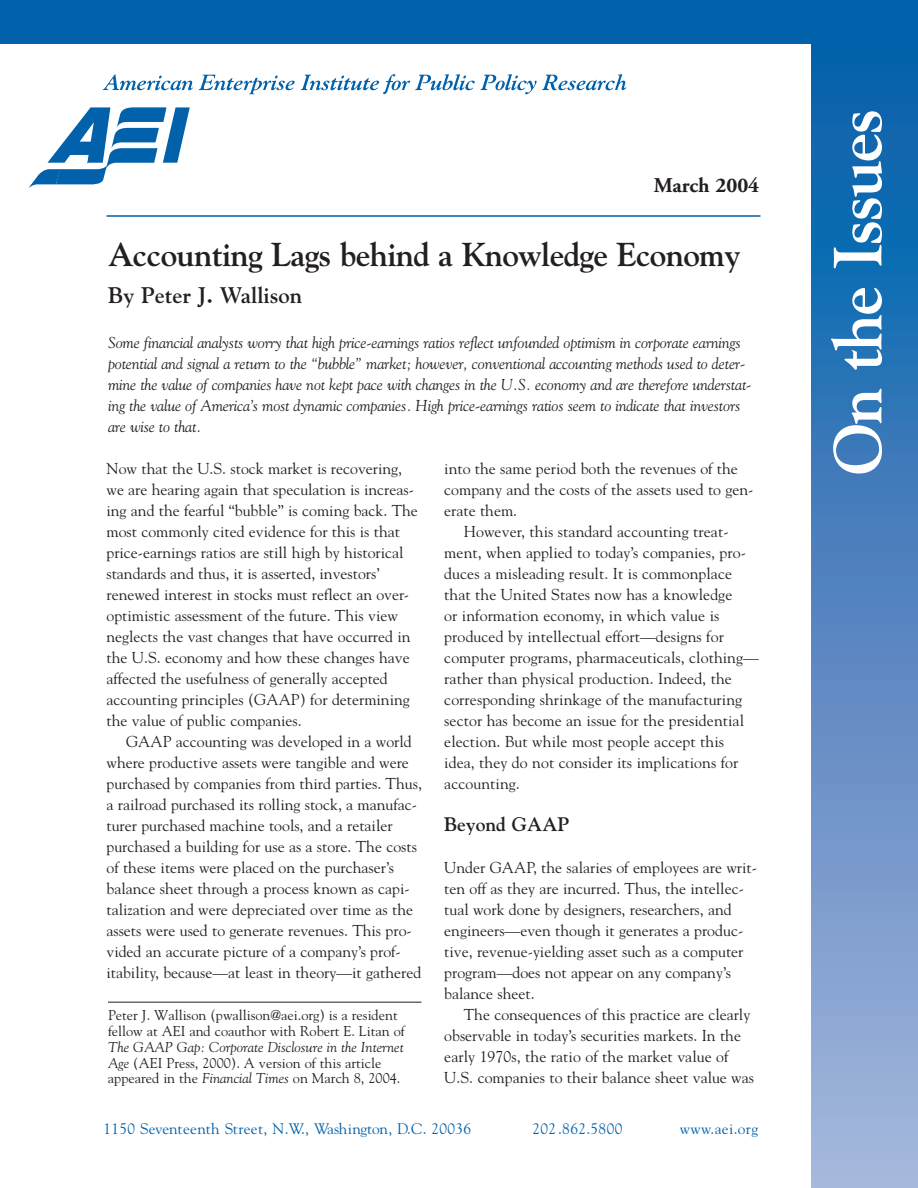
<style>
.page{position:relative;width:918px;height:1188px;background:#fff}
.page>*{position:absolute;margin:0;border:0;box-sizing:border-box;transform-origin:0 0}
.t1{font:700 67.5px "Goudy";letter-spacing:-.035em;color:#fff}
.t2{font:700 33px "Goudy";letter-spacing:-.02em;color:#231f20}
.t3{font:700 22.5px "Goudy";color:#231f20}
.t4{font:700 21px "Adobe Garamond";color:#231f20}
.t5{font:700 19.5px "Goudy";color:#231f20}
.t6{font:15.75px/21px "Goudy";color:#231f20}
.t7{font:italic 15.75px/21px "Goudy";letter-spacing:-.01em;color:#231f20}
.t8{font:15.3px "Goudy";letter-spacing:.025em;color:#0161aa}
.t9{font:14.25px/15.8px "Goudy";color:#231f20}
.s1{font-style:italic}
</style>
<div class="page">
<svg style="left:812px;top:44px;width:106px;height:1144px;background:#5287c1"></svg>
<div style="left:0;top:0;width:918px;height:44px;background:#0161aa"></div>
<hr style="left:106px;top:215px;width:654px;height:2px;background:#0161aa">
<svg style="left:28px;top:107px;width:162px;height:82px"></svg>
<svg style="left:103px;top:74px;width:90px;height:16px"></svg>
<svg style="left:199px;top:75px;width:96px;height:19px"></svg>
<svg style="left:301px;top:74px;width:325px;height:20px"></svg>
<hr style="left:108px;top:1002px;width:314px;height:1px;background:#231f20">
<h3 class="t4" style="left:654px;top:177px;width:107px">March 2004</h3>
<h2 class="t2" style="left:108px;top:242px;width:634px">Accounting Lags behind a Knowledge Economy</h2>
<h3 class="t3" style="left:108px;top:286px;width:196px">By Peter J. Wallison</h3>
<p class="t7" style="left:108px;top:333px;width:645px">Some financial analysts worry that high price-earnings ratios reflect unfounded optimism in corporate earnings potential and signal a return to the “bubble” market; however, conventional accounting methods used to deter&shy;mine the value of companies have not kept pace with changes in the U.S. economy and are therefore understat&shy;ing the value of America’s most dynamic companies. High price-earnings ratios seem to indicate that investors are wise to that.</p>
<p class="t6" style="left:444px;top:459px;width:295px">into the same period both the revenues of the</p>
<p class="t6" style="left:444px;top:480px;width:311px">company and the costs of the assets used to gen-</p>
<p class="t6" style="left:444px;top:501px;width:74px">erate them.</p>
<p class="t6" style="left:464px;top:522px;width:266px">However, this standard accounting treat-</p>
<p class="t6" style="left:444px;top:543px;width:303px">ment, when applied to today’s companies, pro-</p>
<p class="t6" style="left:444px;top:564px;width:289px">duces a misleading result. It is commonplace</p>
<p class="t6" style="left:444px;top:585px;width:290px">that the United States now has a knowledge</p>
<p class="t6" style="left:444px;top:606px;width:277px">or information economy, in which value is</p>
<p class="t6" style="left:444px;top:627px;width:281px">produced by intellectual effort—designs for</p>
<p class="t6" style="left:444px;top:648px;width:316px">computer programs, pharmaceuticals, clothing—</p>
<p class="t6" style="left:444px;top:669px;width:289px">rather than physical production. Indeed, the</p>
<p class="t6" style="left:444px;top:690px;width:299px">corresponding shrinkage of the manufacturing</p>
<p class="t6" style="left:444px;top:711px;width:301px">sector has become an issue for the presidential</p>
<p class="t6" style="left:444px;top:732px;width:281px">election. But while most people accept this</p>
<p class="t6" style="left:444px;top:753px;width:296px">idea, they do not consider its implications for</p>
<p class="t6" style="left:444px;top:774px;width:77px">accounting.</p>
<p class="t5" style="left:444px;top:816px;width:127px">Beyond GAAP</p>
<p class="t6" style="left:444px;top:858px;width:314px">Under GAAP, the salaries of employees are writ&shy;ten off as they are incurred. Thus, the intellec&shy;tual work done by designers, researchers, and engineers—even though it generates a produc&shy;tive, revenue-yielding asset such as a computer program—does not appear on any company’s balance sheet.</p>
<p class="t6" style="left:444px;top:1005px;width:311px;text-indent:20px">The consequences of this practice are clearly observable in today’s securities markets. In the early 1970s, the ratio of the market value of U.S. companies to their balance sheet value was</p>
<p class="t8" style="left:104px;top:1123px;width:369px">1150 Seventeenth Street, N.W., Washington, D.C. 20036</p>
<p class="t8" style="left:532px;top:1123px;width:91px">202.862.5800</p>
<p class="t8" style="left:680px;top:1123px;width:80px">www.aei.org</p>
<p class="t6" style="left:106px;top:459px;width:313px">Now that the U.S. stock market is recovering, we are hearing again that speculation is increas&shy;ing and the fearful “bubble” is coming back. The most commonly cited evidence for this is that price-earnings ratios are still high by historical standards and thus, it is asserted, investors’ renewed interest in stocks must reflect an over&shy;optimistic assessment of the future. This view neglects the vast changes that have occurred in the U.S. economy and how these changes have affected the usefulness of generally accepted accounting principles (GAAP) for determining the value of public companies.</p>
<p class="t6" style="left:106px;top:732px;width:317px;text-indent:20px">GAAP accounting was developed in a world where productive assets were tangible and were purchased by companies from third parties. Thus, a railroad purchased its rolling stock, a manufac&shy;turer purchased machine tools, and a retailer purchased a building for use as a store. The costs of these items were placed on the purchaser’s balance sheet through a process known as capi&shy;talization and were depreciated over time as the assets were used to generate revenues. This pro&shy;vided an accurate picture of a company’s prof&shy;itability, because—at least in theory—it gathered</p>
<p class="t9" style="left:108px;top:1009px;width:298px">Peter J. Wallison (pwallison@aei.org) is a resident fellow at AEI and coauthor with Robert E. Litan of</p>
<p class="t9" style="left:108px;top:1040px;width:297px"><span class="s1">The GAAP Gap: Corporate Disclosure in the Internet<br>Age</span> (AEI Press, 2000). A version of this article appeared in the <span class="s1">Financial Times</span> on March 8, 2004.</p>
<h1 class="t1" style="left:831px;top:475px;width:368px;rotate:-90deg">On the Issues</h1>
</div>
